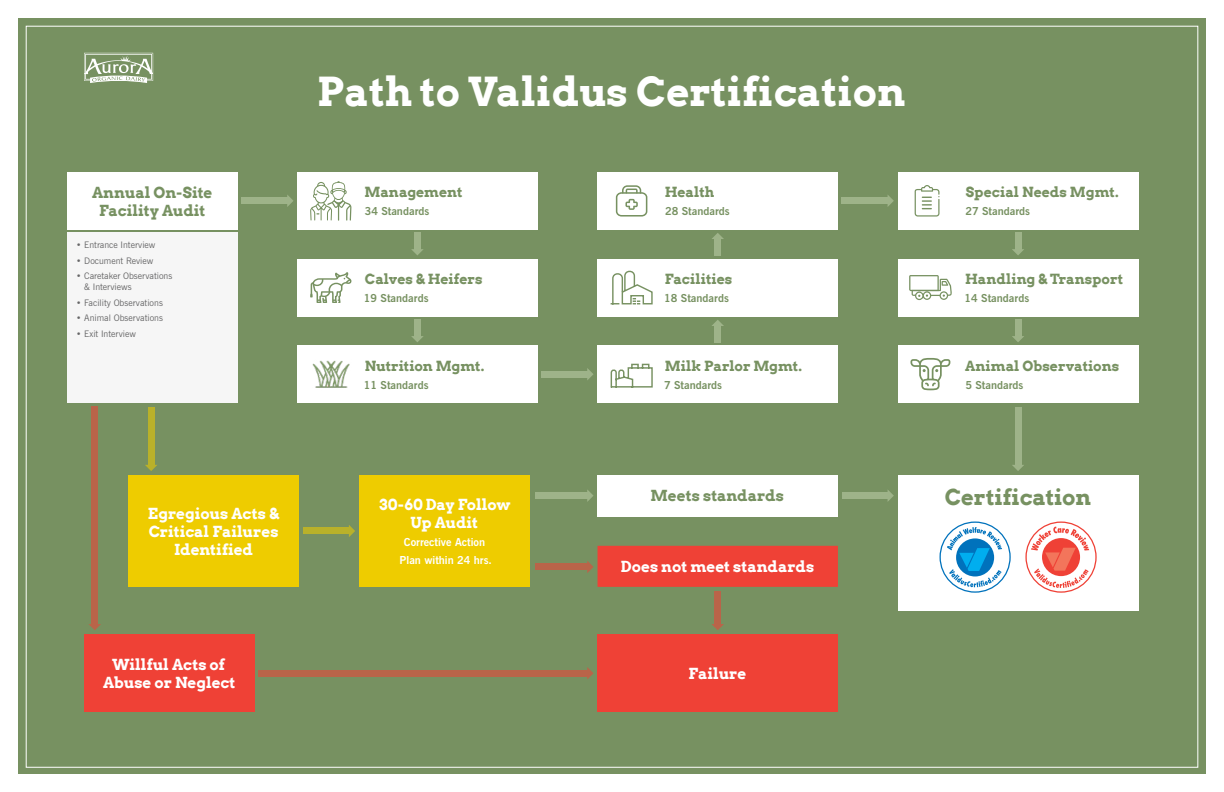
<style>
.page{position:relative;width:1224px;height:792px;background:#fff}
.page>*{position:absolute;margin:0;border:0;box-sizing:border-box;transform-origin:0 0}
.t1{font:700 40px "Arvo";color:#fff}
.t2{font:700 22px "Arvo";letter-spacing:-.005em;color:#779161}
.t3{font:700 15.3px/17.8px "Arvo";letter-spacing:-.005em;color:#fff;text-align:center}
.t4{font:700 15.3px/17.8px "Arvo";letter-spacing:-.005em;color:#779161;text-align:center}
.t5{font:700 14px "Arvo";letter-spacing:-.005em;color:#779161}
.t6{font:700 11px "News Gothic BT";color:#779161}
.t7{font:700 11px/18px "News Gothic BT";color:#fff;text-align:center}
.t8{font:9px/11px "News Gothic BT";color:#666667}
</style>
<div class="page">
<div style="left:18px;top:18px;width:1188px;height:756px;background:#779161"></div>
<div style="left:297px;top:172px;width:241px;height:58px;background:#fff"></div>
<div style="left:598px;top:172px;width:240px;height:58px;background:#fff"></div>
<div style="left:898px;top:172px;width:240px;height:58px;background:#fff"></div>
<div style="left:598px;top:475px;width:240px;height:41px;background:#fff"></div>
<div style="left:67px;top:172px;width:171px;height:58px;background:#fff"></div>
<div style="left:129px;top:475px;width:170px;height:112px;background:#ec0"></div>
<div style="left:359px;top:475px;width:171px;height:112px;background:#ec0"></div>
<div style="left:84px;top:634px;width:171px;height:78px;background:#ef4136"></div>
<div style="left:598px;top:634px;width:240px;height:78px;background:#ef4136"></div>
<div style="left:599px;top:547px;width:237px;height:38px;background:#ef4136"></div>
<div style="left:598px;top:546px;width:240px;height:41px;border:3px solid #ef4136"></div>
<svg style="left:84px;top:53px;width:69px;height:30px"></svg>
<div style="left:67px;top:233px;width:171px;height:170px;background:#f6f6f6"></div>
<div style="left:898px;top:475px;width:240px;height:136px;background:#fff"></div>
<svg style="left:940px;top:521px;width:71px;height:72px"></svg>
<svg style="left:1025px;top:521px;width:72px;height:72px"></svg>
<div style="left:898px;top:345px;width:240px;height:58px;background:#fff"></div>
<svg style="left:911px;top:358px;width:39px;height:32px"></svg>
<svg style="left:915px;top:185px;width:25px;height:32px"></svg>
<div style="left:297px;top:259px;width:241px;height:57px;background:#fff"></div>
<svg style="left:310px;top:272px;width:41px;height:31px"></svg>
<svg style="left:616px;top:185px;width:31px;height:32px"></svg>
<svg style="left:310px;top:181px;width:42px;height:40px"></svg>
<div style="left:898px;top:259px;width:240px;height:57px;background:#fff"></div>
<svg style="left:909px;top:275px;width:43px;height:25px"></svg>
<div style="left:297px;top:345px;width:241px;height:58px;background:#fff"></div>
<img style="left:312px;top:360px;width:38px;height:28px">
<div style="left:598px;top:259px;width:240px;height:57px;background:#fff"></div>
<svg style="left:610px;top:270px;width:43px;height:35px"></svg>
<div style="left:598px;top:345px;width:240px;height:58px;background:#fff"></div>
<svg style="left:610px;top:363px;width:43px;height:25px"></svg>
<svg style="left:145px;top:465px;width:12px;height:6px"></svg>
<div style="left:148px;top:407px;width:6px;height:59px;background:#b9b12a"></div>
<svg style="left:1012px;top:465px;width:12px;height:6px"></svg>
<div style="left:1015px;top:407px;width:6px;height:59px;background:#9eb389"></div>
<svg style="left:89px;top:624px;width:12px;height:6px"></svg>
<div style="left:92px;top:407px;width:6px;height:219px;background:#b96449"></div>
<svg style="left:587px;top:667px;width:7px;height:12px"></svg>
<div style="left:259px;top:670px;width:330px;height:6px;background:#b96449"></div>
<svg style="left:587px;top:561px;width:7px;height:12px"></svg>
<div style="left:535px;top:564px;width:54px;height:6px;background:#b96449"></div>
<svg style="left:587px;top:490px;width:6px;height:12px"></svg>
<div style="left:535px;top:493px;width:54px;height:6px;background:#9eb389"></div>
<svg style="left:587px;top:368px;width:6px;height:12px"></svg>
<div style="left:541px;top:371px;width:48px;height:6px;background:#9eb389"></div>
<svg style="left:411px;top:336px;width:12px;height:6px"></svg>
<div style="left:414px;top:320px;width:7px;height:18px;background:#9eb389"></div>
<svg style="left:1012px;top:336px;width:12px;height:6px"></svg>
<div style="left:1015px;top:320px;width:6px;height:18px;background:#9eb389"></div>
<svg style="left:712px;top:233px;width:12px;height:6px"></svg>
<div style="left:715px;top:237px;width:6px;height:18px;background:#9eb389"></div>
<svg style="left:411px;top:249px;width:12px;height:6px"></svg>
<div style="left:414px;top:233px;width:7px;height:18px;background:#9eb389"></div>
<svg style="left:1012px;top:249px;width:12px;height:6px"></svg>
<div style="left:1015px;top:233px;width:6px;height:18px;background:#9eb389"></div>
<svg style="left:712px;top:320px;width:12px;height:6px"></svg>
<div style="left:715px;top:324px;width:6px;height:18px;background:#9eb389"></div>
<svg style="left:888px;top:195px;width:6px;height:11px"></svg>
<div style="left:841px;top:198px;width:48px;height:6px;background:#9eb389"></div>
<svg style="left:287px;top:195px;width:6px;height:12px"></svg>
<div style="left:241px;top:198px;width:48px;height:6px;background:#9eb389"></div>
<svg style="left:888px;top:490px;width:6px;height:11px"></svg>
<div style="left:842px;top:493px;width:48px;height:6px;background:#9eb389"></div>
<svg style="left:712px;top:624px;width:12px;height:6px"></svg>
<div style="left:715px;top:591px;width:6px;height:35px;background:#b96449"></div>
<svg style="left:349px;top:525px;width:6px;height:12px"></svg>
<div style="left:303px;top:528px;width:48px;height:6px;background:#b9b12a"></div>
<p class="t4" style="left:92px;top:183px;width:122px">Annual On-Site<br>Facility Audit</p>
<p class="t8" style="left:76px;top:240px;width:81px">• Entrance Interview</p>
<p class="t8" style="left:76px;top:255px;width:79px">• Document Review</p>
<p class="t8" style="left:84px;top:271px;width:89px;text-indent:-8px">• Caretaker Observations &amp; Interviews</p>
<p class="t8" style="left:76px;top:297px;width:88px">• Facility Observations</p>
<p class="t8" style="left:76px;top:313px;width:88px">• Animal Observations</p>
<p class="t8" style="left:76px;top:328px;width:61px">• Exit Interview</p>
<h1 class="t1" style="left:317px;top:67px;width:590px">Path to Validus Certification</h1>
<p class="t5" style="left:365px;top:183px;width:100px">Management</p>
<p class="t6" style="left:365px;top:205px;width:66px">34 Standards</p>
<p class="t5" style="left:665px;top:183px;width:51px">Health</p>
<p class="t6" style="left:665px;top:205px;width:66px">28 Standards</p>
<p class="t5" style="left:365px;top:270px;width:119px">Calves &amp; Heifers</p>
<p class="t6" style="left:364px;top:291px;width:66px">19 Standards</p>
<p class="t5" style="left:665px;top:270px;width:69px">Facilities</p>
<p class="t6" style="left:664px;top:291px;width:66px">18 Standards</p>
<p class="t5" style="left:365px;top:357px;width:121px">Nutrition Mgmt.</p>
<p class="t6" style="left:364px;top:378px;width:66px">11 Standards</p>
<p class="t5" style="left:665px;top:357px;width:139px">Milk Parlor Mgmt.</p>
<p class="t6" style="left:664px;top:378px;width:59px">7 Standards</p>
<p class="t3" style="left:148px;top:504px;width:133px">Egregious Acts &amp;<br>Critical Failures<br>Identified</p>
<p class="t3" style="left:379px;top:495px;width:133px">30-60 Day Follow<br>Up Audit</p>
<p class="t7" style="left:400px;top:533px;width:94px">Corrective Action<br>Plan within 24 hrs.</p>
<p class="t4" style="left:651px;top:487px;width:135px">Meets standards</p>
<p class="t3" style="left:621px;top:558px;width:195px">Does not meet standards</p>
<p class="t3" style="left:103px;top:656px;width:134px">Willful Acts of<br>Abuse or Neglect</p>
<p class="t3" style="left:689px;top:665px;width:59px">Failure</p>
<p class="t5" style="left:966px;top:183px;width:154px">Special Needs Mgmt.</p>
<p class="t6" style="left:965px;top:205px;width:66px">27 Standards</p>
<p class="t5" style="left:965px;top:270px;width:160px">Handling &amp; Transport</p>
<p class="t6" style="left:965px;top:291px;width:66px">14 Standards</p>
<p class="t5" style="left:965px;top:357px;width:156px">Animal Observations</p>
<p class="t6" style="left:965px;top:378px;width:59px">5 Standards</p>
<h2 class="t2" style="left:945px;top:484px;width:148px">Certification</h2>
</div>
